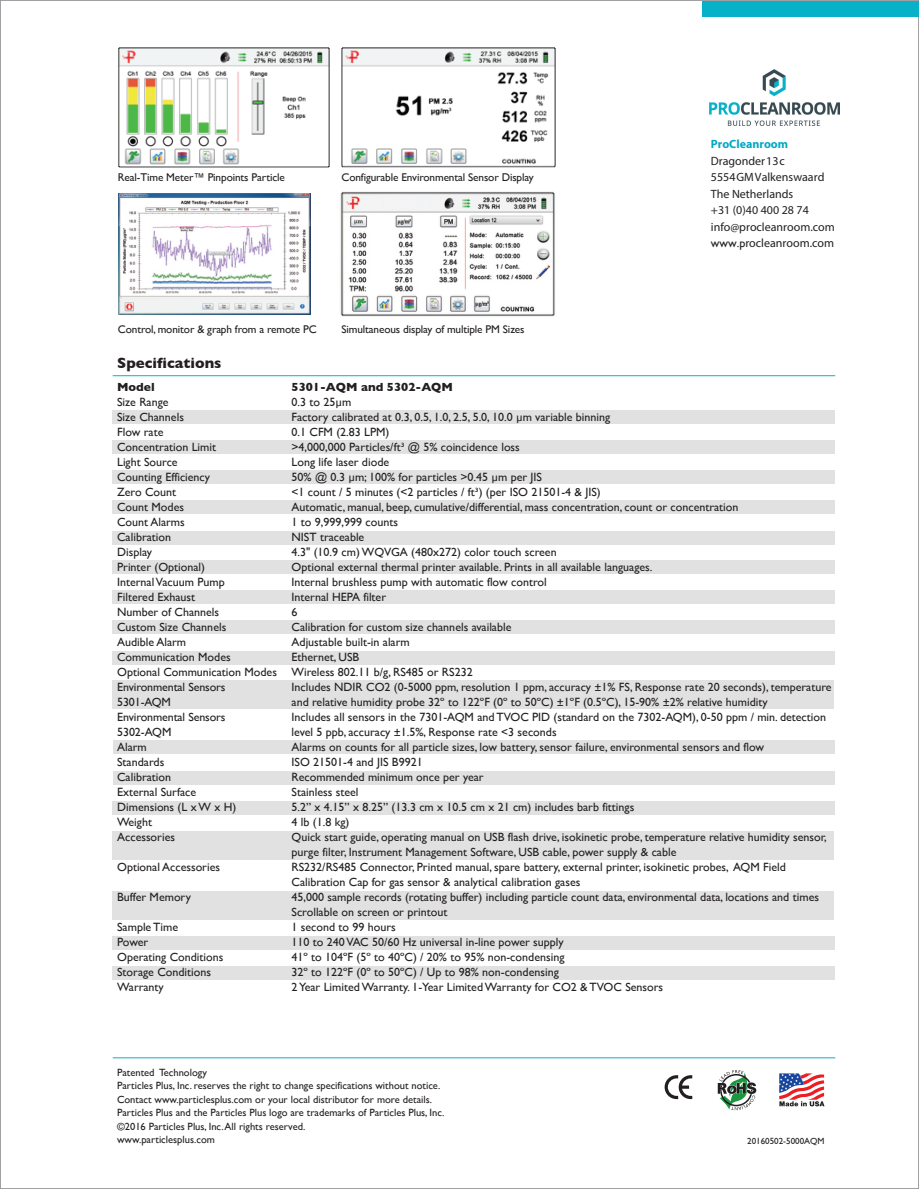
<style>
.page{position:relative;width:919px;height:1189px;background:#fff}
.page>*{position:absolute;margin:0;border:0;box-sizing:border-box;transform-origin:0 0}
.t1{font:700 15px "Gill Sans";color:#231f20}
.t2{font:12px/15px "Gill Sans";color:#231f20}
.t3{font:12px/16.5px "Myriad Pro";color:#231f20}
.t4{font:700 12px "Gill Sans";color:#231f20}
.t5{font:700 12px "Myriad Pro";color:#00a9c5}
.t6{font:11.25px "Gill Sans";letter-spacing:-.01em;color:#231f20}
.t7{font:10.5px/13.5px "Gill Sans";color:#231f20}
.t8{font:9px "Gill Sans";color:#231f20}
.s1{font-family:"Gill Sans"}
</style>
<div class="page">
<div style="left:113px;top:410px;width:722px;height:14px;background:#e1e1e2"></div>
<div style="left:113px;top:440px;width:722px;height:14px;background:#e1e1e2"></div>
<div style="left:113px;top:470px;width:722px;height:14px;background:#e1e1e2"></div>
<div style="left:113px;top:500px;width:722px;height:14px;background:#e1e1e2"></div>
<div style="left:113px;top:531px;width:722px;height:14px;background:#e1e1e2"></div>
<div style="left:113px;top:560px;width:722px;height:14px;background:#e1e1e2"></div>
<div style="left:113px;top:590px;width:722px;height:14px;background:#e1e1e2"></div>
<div style="left:113px;top:620px;width:722px;height:14px;background:#e1e1e2"></div>
<div style="left:113px;top:651px;width:722px;height:14px;background:#e1e1e2"></div>
<div style="left:112px;top:680px;width:722px;height:29px;background:#e1e1e2"></div>
<div style="left:112px;top:801px;width:722px;height:14px;background:#e1e1e2"></div>
<div style="left:113px;top:740px;width:721px;height:14px;background:#e1e1e2"></div>
<div style="left:113px;top:771px;width:721px;height:14px;background:#e1e1e2"></div>
<div style="left:112px;top:966px;width:722px;height:14px;background:#e1e1e2"></div>
<div style="left:112px;top:936px;width:722px;height:14px;background:#e1e1e2"></div>
<div style="left:112px;top:831px;width:721px;height:28px;background:#e1e1e2"></div>
<div style="left:112px;top:891px;width:721px;height:28px;background:#e1e1e2"></div>
<hr style="left:113px;top:375px;width:722px;height:1px;background:#07b2c9">
<svg style="left:717px;top:1070px;width:39px;height:40px"></svg>
<svg style="left:664px;top:1075px;width:28px;height:24px"></svg>
<svg style="left:779px;top:1073px;width:45px;height:33px"></svg>
<div style="left:702px;top:1px;width:216px;height:15px;background:#07b2c9"></div>
<hr style="left:113px;top:1057px;width:722px;height:1px;background:#07b2c9">
<img style="left:118px;top:48px;width:211px;height:120px">
<img style="left:341px;top:48px;width:214px;height:120px">
<img style="left:340px;top:191px;width:215px;height:126px">
<img style="left:118px;top:193px;width:192px;height:122px">
<img style="left:709px;top:70px;width:131px;height:56px">
<p class="t6" style="left:118px;top:171px;width:169px">Real-Time Meter™ Pinpoints Particle</p>
<p class="t6" style="left:341px;top:171px;width:194px">Configurable Environmental Sensor Display</p>
<p class="t6" style="left:118px;top:322px;width:200px">Control, monitor &amp; graph from a remote PC</p>
<p class="t6" style="left:341px;top:322px;width:184px">Simultaneous display of multiple PM Sizes</p>
<p class="t1" style="left:117px;top:351px;width:106px">Specifications</p>
<p class="t5" style="left:711px;top:136px;width:79px">ProCleanroom</p>
<p class="t3" style="left:711px;top:152px;width:125px">Dragonder 13 c<br>5554 GM Valkenswaard<br>The Netherlands<br>+31 (0)40 400 28 74 info@procleanroom.com <span class="s1">www.p</span>rocleanroom.com</p>
<p class="t4" style="left:117px;top:378px;width:39px">Model</p>
<p class="t2" style="left:117px;top:395px;width:161px">Size Range<br>Size Channels<br>Flow rate<br>Concentration Limit<br>Light Source<br>Counting Efficiency<br>Zero Count<br>Count Modes<br>Count Alarms<br>Calibration<br>Display<br>Printer (Optional)<br>Internal Vacuum Pump<br>Filtered Exhaust<br>Number of Channels<br>Custom Size Channels<br>Audible Alarm<br>Communication Modes<br>Optional Communication Modes<br>Environmental Sensors<br>5301-AQM<br>Environmental Sensors<br>5302-AQM<br>Alarm<br>Standards<br>Calibration<br>External Surface<br>Dimensions (L x W x H)<br>Weight<br>Accessories</p>
<p class="t2" style="left:117px;top:860px;width:104px">Optional Accessories</p>
<p class="t2" style="left:117px;top:890px;width:75px">Buffer Memory</p>
<p class="t2" style="left:117px;top:920px;width:108px">Sample Time<br>Power<br>Operating Conditions<br>Storage Conditions<br>Warranty</p>
<p class="t4" style="left:291px;top:378px;width:163px">5301-AQM and 5302-AQM</p>
<p class="t2" style="left:291px;top:395px;width:541px">0.3 to 25µm<br>Factory calibrated at 0.3, 0.5, 1.0, 2.5, 5.0, 10.0 µm variable binning<br>0.1 CFM (2.83 LPM)<br>&gt;4,000,000 Particles/ft³ @ 5% coincidence loss<br>Long life laser diode<br>50% @ 0.3 µm; 100% for particles &gt;0.45 µm per JIS<br>&lt;1 count / 5 minutes (&lt;2 particles / ft³) (per ISO 21501-4 &amp; JIS)<br>Automatic, manual, beep, cumulative/differential, mass concentration, count or concentration<br>1 to 9,999,999 counts<br>NIST traceable<br>4.3" (10.9 cm) WQVGA (480x272) color touch screen<br>Optional external thermal printer available. Prints in all available languages.<br>Internal brushless pump with automatic flow control<br>Internal HEPA filter<br>6<br>Calibration for custom size channels available<br>Adjustable built-in alarm<br>Ethernet, USB<br>Wireless 802.11 b/g, RS485 or RS232<br>Includes NDIR CO2 (0-5000 ppm, resolution 1 ppm, accuracy ±1% FS, Response rate 20 seconds), temperature and relative humidity probe 32º to 122ºF (0º to 50ºC) ±1ºF (0.5ºC), 15-90% ±2% relative humidity<br>Includes all sensors in the 7301-AQM and TVOC PID (standard on the 7302-AQM), 0-50 ppm / min. detection level 5 ppb, accuracy ±1.5%, Response rate &lt;3 seconds<br>Alarms on counts for all particle sizes, low battery, sensor failure, environmental sensors and flow<br>ISO 21501-4 and JIS B9921<br>Recommended minimum once per year<br>Stainless steel<br>5.2” x 4.15” x 8.25” (13.3 cm x 10.5 cm x 21 cm) includes barb fittings<br>4 lb (1.8 kg)<br>Quick start guide, operating manual on USB flash drive, isokinetic probe, temperature relative humidity sensor, purge filter, Instrument Management Software, USB cable, power supply &amp; cable<br>RS232/RS485 Connector, Printed manual, spare battery, external printer, isokinetic probes, AQM Field Calibration Cap for gas sensor &amp; analytical calibration gases<br>45,000 sample records (rotating buffer) including particle count data, environmental data, locations and times Scrollable on screen or printout<br>1 second to 99 hours<br>110 to 240 VAC 50/60 Hz universal in-line power supply<br>41º to 104ºF (5º to 40ºC) / 20% to 95% non-condensing<br>32º to 122ºF (0º to 50ºC) / Up to 98% non-condensing<br>2 Year Limited Warranty. 1-Year Limited Warranty for CO2 &amp; TVOC Sensors</p>
<p class="t7" style="left:117px;top:1065px;width:329px">Patented Technology<br>Particles Plus, Inc. reserves the right to change specifications without notice.<br>Contact www.particlesplus.com or your local distributor for more details.<br>Particles Plus and the Particles Plus logo are trademarks of Particles Plus, Inc. ©2016 Particles Plus, Inc. All rights reserved.<br>www.particlesplus.com</p>
<p class="t8" style="left:747px;top:1135px;width:79px">20160502-5000AQM</p>
</div>
